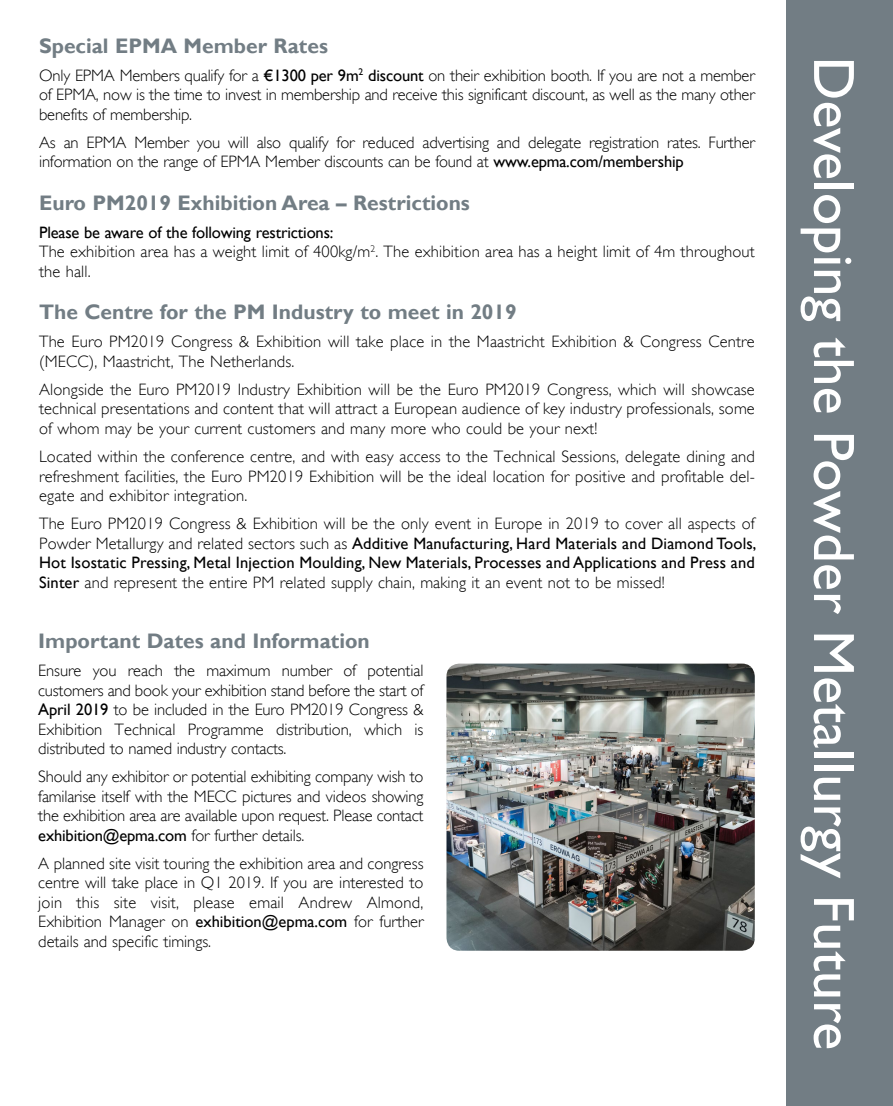
<style>
.page{position:relative;width:893px;height:1106px;background:#fff}
.page>*{position:absolute;margin:0;border:0;box-sizing:border-box;transform-origin:0 0}
.t1{font:58.5px "Gill Sans";color:#fff}
.t2{font:700 21px "Gill Sans";color:#727d84}
.t3{font:300 16.5px/19.5px "Gill Sans";letter-spacing:.01em;color:#000;text-align:justify}
.t4{font:300 16.5px/19.5px "Gill Sans";letter-spacing:-.01em;color:#000}
.s1{font-weight:400}
</style>
<div class="page">
<img style="left:446px;top:663px;width:309px;height:287px">
<div style="left:787px;top:0;width:106px;height:1106px;background:#727d84"></div>
<p class="t2" style="left:39px;top:33px;width:290px">Special EPMA Member Rates</p>
<p class="t3" style="left:39px;top:65px;width:717px">Only EPMA Members qualify for a <span class="s1">€1300 per 9m</span><sup>2</sup> <span class="s1">discount</span> on their exhibition booth. If you are not a member of EPMA, now is the time to invest in membership and receive this significant discount, as well as the many other benefits of membership.</p>
<p class="t4" style="left:39px;top:133px;width:717px">As an EPMA Member you will also qualify for reduced advertising and delegate registration rates. Further information on the range of EPMA Member discounts can be found at <span class="s1">www.epma.com/membership</span></p>
<p class="t2" style="left:39px;top:190px;width:432px">Euro PM2019 Exhibition Area – Restrictions</p>
<p class="t3" style="left:39px;top:223px;width:717px;text-align:left"><span class="s1">Please be aware of the following restrictions:<br></span>The exhibition area has a weight limit of 400kg/m<sup>2</sup>. The exhibition area has a height limit of 4m throughout the hall.</p>
<p class="t2" style="left:39px;top:300px;width:479px">The Centre for the PM Industry to meet in 2019</p>
<p class="t3" style="left:39px;top:332px;width:717px">The Euro PM2019 Congress &amp; Exhibition will take place in the Maastricht Exhibition &amp; Congress Centre (MECC), Maastricht, The Netherlands.</p>
<p class="t3" style="left:39px;top:380px;width:717px">Alongside the Euro PM2019 Industry Exhibition will be the Euro PM2019 Congress, which will showcase technical presentations and content that will attract a European audience of key industry professionals, some of whom may be your current customers and many more who could be your next!</p>
<p class="t3" style="left:39px;top:447px;width:717px">Located within the conference centre, and with easy access to the Technical Sessions, delegate dining and refreshment facilities, the Euro PM2019 Exhibition will be the ideal location for positive and profitable del&shy;egate and exhibitor integration.</p>
<p class="t3" style="left:39px;top:514px;width:719px">The Euro PM2019 Congress &amp; Exhibition will be the only event in Europe in 2019 to cover all aspects of Powder Metallurgy and related sectors such as <span class="s1">Additive Manufacturing, Hard Materials and Diamond Tools, Hot Isostatic Pressing, Metal Injection Moulding, New Materials, Processes and Applications and Press and Sinter</span> and represent the entire PM related supply chain, making it an event not to be missed!</p>
<p class="t2" style="left:38px;top:628px;width:333px">Important Dates and Information</p>
<p class="t3" style="left:38px;top:661px;width:387px">Ensure you reach the maximum number of potential customers and book your exhibition stand before the start of <span class="s1">April 2019</span> to be included in the Euro PM2019 Congress &amp; Exhibition Technical Programme distribution, which is distributed to named industry contacts.</p>
<p class="t3" style="left:38px;top:767px;width:387px">Should any exhibitor or potential exhibiting company wish to familarise itself with the MECC pictures and videos showing the exhibition area are available upon request. Please contact <span class="s1">exhibition@epma.com</span> for further details.</p>
<p class="t3" style="left:38px;top:853px;width:387px">A planned site visit touring the exhibition area and congress centre will take place in Q1 2019. If you are interested to join this site visit, please email Andrew Almond, Exhibition Manager on <span class="s1">exhibition@epma.com</span> for further details and specific timings.</p>
<h1 class="t1" style="left:868px;top:56px;width:995px;rotate:90deg">Developing the Powder Metallurgy Future</h1>
</div>
